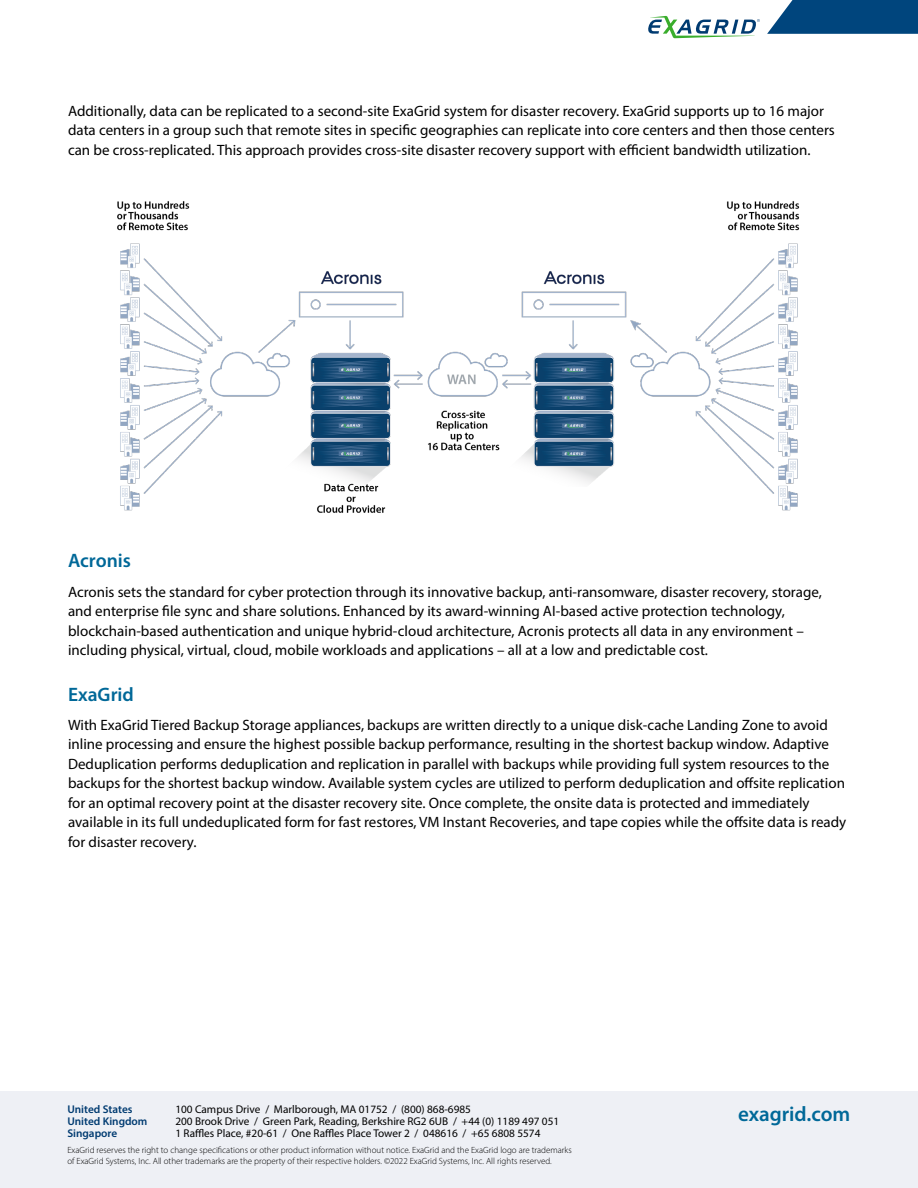
<style>
.page{position:relative;width:918px;height:1188px;background:#fff}
.page>*{position:absolute;margin:0;border:0;box-sizing:border-box;transform-origin:0 0}
.t1{font:600 21px "Myriad Pro";color:#006898}
.t2{font:600 19.5px "Myriad Pro";color:#006898}
.t3{font:15px/19.5px "Myriad Pro";color:#000}
.t4{font:11.25px "Myriad Pro";color:#000}
.t5{font:600 11.25px "Myriad Pro";color:#003b71}
.t6{font:300 9px/10.5px "Myriad Pro";color:#000}
</style>
<div class="page">
<svg style="left:648px;top:16px;width:112px;height:22px"></svg>
<svg style="left:767px;top:0;width:151px;height:34px"></svg>
<div style="left:0;top:1092px;width:918px;height:96px;background:#eef0f5"></div>
<img style="left:117px;top:201px;width:683px;height:312px">
<p class="t3" style="left:68px;top:101px;width:768px">Additionally, data can be replicated to a second-site ExaGrid system for disaster recovery. ExaGrid supports up to 16 major data centers in a group such that remote sites in specific geographies can replicate into core centers and then those centers can be cross-replicated. This approach provides cross-site disaster recovery support with efficient bandwidth utilization.</p>
<h2 class="t2" style="left:68px;top:549px;width:64px">Acronis</h2>
<p class="t3" style="left:68px;top:582px;width:755px">Acronis sets the standard for cyber protection through its innovative backup, anti-ransomware, disaster recovery, storage, and enterprise file sync and share solutions. Enhanced by its award-winning AI-based active protection technology, blockchain-based authentication and unique hybrid-cloud architecture, Acronis protects all data in any environment – including physical, virtual, cloud, mobile workloads and applications – all at a low and predictable cost.</p>
<h2 class="t2" style="left:68px;top:682px;width:67px">ExaGrid</h2>
<p class="t3" style="left:68px;top:715px;width:780px">With ExaGrid Tiered Backup Storage appliances, backups are written directly to a unique disk-cache Landing Zone to avoid inline processing and ensure the highest possible backup performance, resulting in the shortest backup window. Adaptive Deduplication performs deduplication and replication in parallel with backups while providing full system resources to the backups for the shortest backup window. Available system cycles are utilized to perform deduplication and offsite replication for an optimal recovery point at the disaster recovery site. Once complete, the onsite data is protected and immediately available in its full undeduplicated form for fast restores, VM Instant Recoveries, and tape copies while the offsite data is ready for disaster recovery.</p>
<p class="t5" style="left:67px;top:1102px;width:67px">United States</p>
<p class="t4" style="left:175px;top:1103px;width:297px">100 Campus Drive / Marlborough, MA 01752 / (800) 868-6985</p>
<p class="t5" style="left:67px;top:1114px;width:82px">United Kingdom</p>
<p class="t4" style="left:175px;top:1115px;width:385px">200 Brook Drive / Green Park, Reading, Berkshire RG2 6UB / +44 (0) 1189 497 051</p>
<p class="t5" style="left:67px;top:1126px;width:51px">Singapore</p>
<p class="t4" style="left:175px;top:1127px;width:367px">1 Raffles Place, #20-61 / One Raffles Place Tower 2 / 048616 / +65 6808 5574</p>
<p class="t6" style="left:67px;top:1145px;width:506px">ExaGrid reserves the right to change specifications or other product information without notice. ExaGrid and the ExaGrid logo are trademarks of ExaGrid Systems, Inc. All other trademarks are the property of their respective holders. ©2022 ExaGrid Systems, Inc. All rights reserved.</p>
<h1 class="t1" style="left:738px;top:1100px;width:114px">exagrid.com</h1>
</div>
